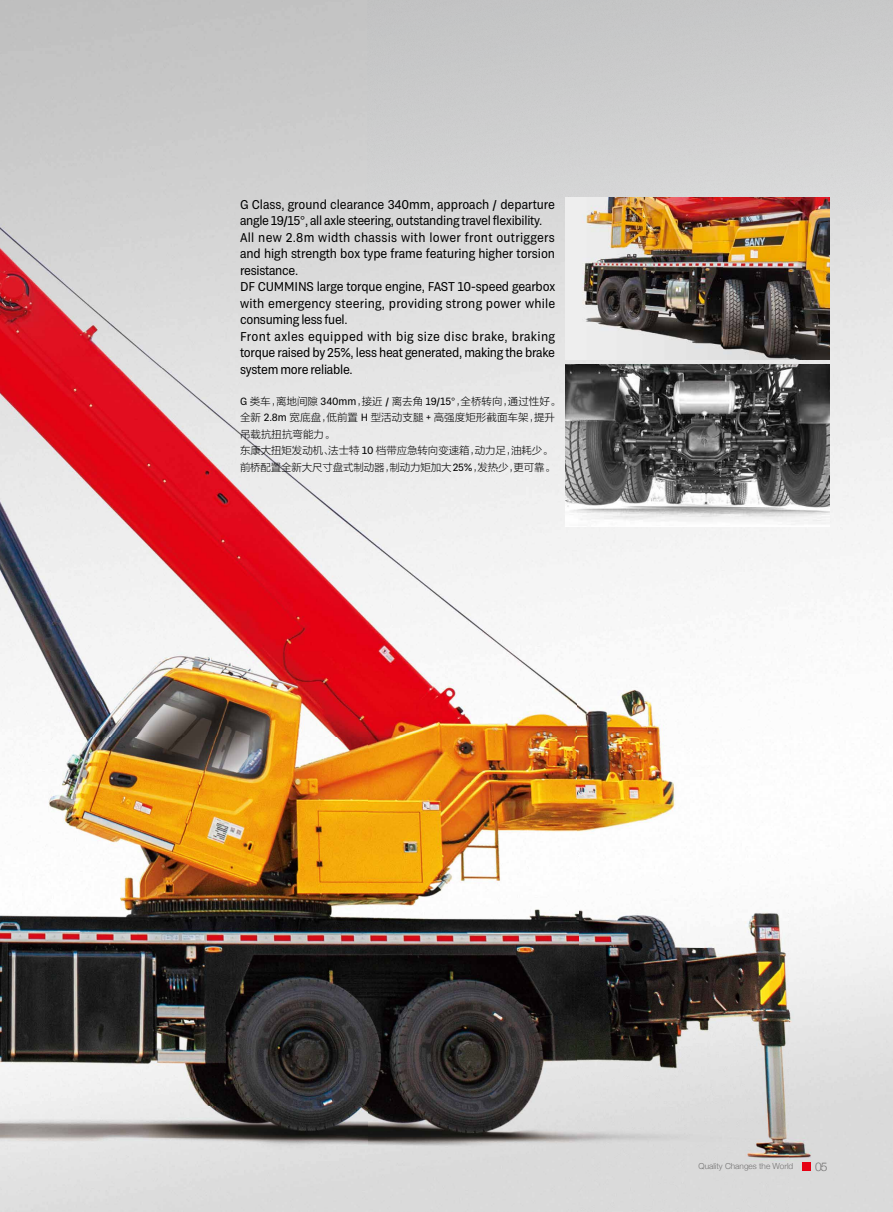
<style>
.page{position:relative;width:893px;height:1212px;background:#fff}
.page>*{position:absolute;margin:0;border:0;box-sizing:border-box;transform-origin:0 0}
.t1{font:12.75px/16.5px "TRY Grtsk Exa";letter-spacing:-.005em;color:#000}
.t2{font:300 12px "Helvetica Neue";color:#727171}
.t3{font:10.5px/16.5px "FZLTKHK GBK1 0";letter-spacing:-.01em;color:#000}
.t4{font:300 8.25px "Helvetica Neue";color:#727171}
.s1{font-family:"Helvetica Neue"}
.s2{font-family:"TRY Grtsk Exa"}
</style>
<div class="page">
<img style="left:0;top:0;width:367px;height:1212px">
<img style="left:367px;top:0;width:526px;height:210px">
<img style="left:367px;top:210px;width:211px;height:1002px">
<img style="left:789px;top:210px;width:104px;height:1002px">
<img style="left:578px;top:360px;width:211px;height:852px">
<div style="left:802px;top:1162px;width:9px;height:9px;background:#e60012"></div>
<img style="left:566px;top:198px;width:263px;height:162px">
<img style="left:566px;top:364px;width:263px;height:163px">
<p class="t1" style="left:240px;top:196px;width:317px">G Class, ground clearance 340mm, approach / departure angle 19/15<span class="s1">°</span>, all axle steering, outstanding travel flexibility.<br>All new 2.8m width chassis with lower front outriggers and high strength box type frame featuring higher torsion resistance.<br>DF CUMMINS large torque engine, FAST 10-speed gearbox with emergency steering, providing strong power while consuming less fuel.<br>Front axles equipped with big size disc brake, braking torque raised by 25%, less heat generated, making the brake system more reliable.</p>
<p class="t3" style="left:240px;top:393px;width:322px"><span class="s2">G</span> 类车，离地间隙 <span class="s2">340mm</span>，接近 <span class="s2">/</span> 离去角 <span class="s2">19/15</span><span class="s1">°</span>，全桥转向，通过性好。全新 <span class="s2">2.8m</span> 宽底盘，低前置 <span class="s2">H</span> 型活动支腿 <span class="s2">+</span> 高强度矩形截面车架，提升吊载抗扭抗弯能力。<br>东康大扭矩发动机、法士特 <span class="s2">10</span> 档带应急转向变速箱，动力足，油耗少。前桥配置全新大尺寸盘式制动器，制动力矩加大<span class="s2">25%</span>，发热少，更可靠。</p>
<p class="t4" style="left:699px;top:1160px;width:96px">Quality Changes the World</p>
<p class="t2" style="left:815px;top:1157px;width:14px">05</p>
</div>
